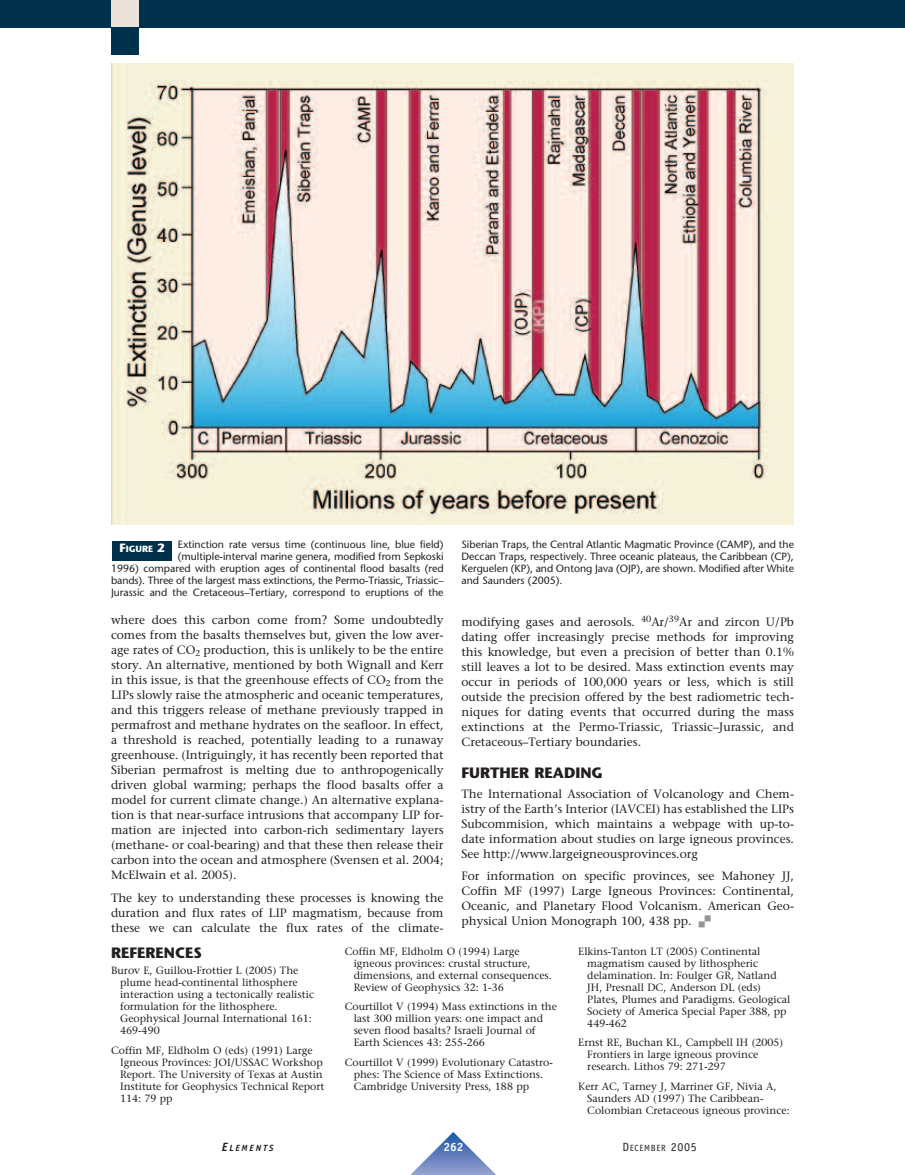
<style>
.page{position:relative;width:905px;height:1175px;background:#fff}
.page>*{position:absolute;margin:0;border:0;box-sizing:border-box;transform-origin:0 0}
.t1{font:700 15px "Stone Sans";color:#231f20}
.t2{font:12px/15px "Stone Serif";color:#231f20;text-align:justify}
.t3{font:700 12px "Officina Sans";color:#fff}
.t4{font:10.5px/12px "Stone Serif";color:#231f20}
.t5{font:10.5px/12px "Stone Sans";color:#231f20;text-align:right}
.t6{font:9px "Officina Sans";letter-spacing:.065em;color:#231f20}
.t7{font:italic 700 9px "Officina Sans";letter-spacing:.2em;color:#231f20}
.t8{font:700 9px "Stone Sans";color:#fff}
.s1{font-size:12px}
</style>
<div class="page">
<hr style="left:397px;top:1174px;width:112px;height:1px;background:#93a3d1">
<hr style="left:397px;top:1173px;width:112px;height:1px;background:#90a1d0">
<hr style="left:397px;top:1172px;width:112px;height:1px;background:#8d9ecf">
<hr style="left:397px;top:1171px;width:112px;height:1px;background:#8b9cce">
<hr style="left:397px;top:1170px;width:112px;height:1px;background:#89c">
<hr style="left:397px;top:1169px;width:112px;height:1px;background:#8597cb">
<hr style="left:397px;top:1168px;width:112px;height:1px;background:#8294c9">
<hr style="left:397px;top:1167px;width:112px;height:1px;background:#8092c8">
<hr style="left:397px;top:1166px;width:112px;height:1px;background:#7c90c7">
<hr style="left:397px;top:1165px;width:112px;height:1px;background:#7a8ec6">
<hr style="left:397px;top:1164px;width:112px;height:1px;background:#778cc5">
<hr style="left:397px;top:1163px;width:112px;height:1px;background:#748ac4">
<hr style="left:397px;top:1162px;width:112px;height:1px;background:#7289c3">
<hr style="left:397px;top:1161px;width:112px;height:1px;background:#7086c2">
<hr style="left:397px;top:1160px;width:112px;height:1px;background:#6d85c1">
<hr style="left:397px;top:1159px;width:112px;height:1px;background:#6982c0">
<hr style="left:397px;top:1158px;width:112px;height:1px;background:#6880bf">
<hr style="left:397px;top:1157px;width:112px;height:1px;background:#647fbe">
<hr style="left:397px;top:1156px;width:112px;height:1px;background:#617dbd">
<hr style="left:397px;top:1155px;width:112px;height:1px;background:#5e7bbc">
<hr style="left:397px;top:1154px;width:112px;height:1px;background:#5b79bb">
<hr style="left:397px;top:1153px;width:112px;height:1px;background:#5877b9">
<hr style="left:397px;top:1152px;width:112px;height:1px;background:#5575b8">
<hr style="left:397px;top:1151px;width:112px;height:1px;background:#5273b7">
<hr style="left:397px;top:1150px;width:112px;height:1px;background:#5072b7">
<hr style="left:397px;top:1149px;width:112px;height:1px;background:#4c70b5">
<hr style="left:397px;top:1148px;width:112px;height:1px;background:#476fb5">
<hr style="left:397px;top:1147px;width:112px;height:1px;background:#446db4">
<hr style="left:397px;top:1146px;width:112px;height:1px;background:#416cb3">
<hr style="left:397px;top:1145px;width:112px;height:1px;background:#3c6ab2">
<hr style="left:397px;top:1144px;width:112px;height:1px;background:#3369b1">
<hr style="left:397px;top:1143px;width:112px;height:1px;background:#3167b0">
<hr style="left:397px;top:1142px;width:112px;height:1px;background:#2f66b0">
<hr style="left:397px;top:1141px;width:112px;height:1px;background:#2d65af">
<hr style="left:397px;top:1140px;width:112px;height:1px;background:#2a63ae">
<hr style="left:397px;top:1139px;width:112px;height:1px;background:#2762ad">
<hr style="left:397px;top:1138px;width:112px;height:1px;background:#2460ac">
<hr style="left:397px;top:1137px;width:112px;height:1px;background:#225eab">
<hr style="left:397px;top:1136px;width:112px;height:1px;background:#1e5da9">
<hr style="left:397px;top:1135px;width:112px;height:1px;background:#1c5ba8">
<hr style="left:397px;top:1134px;width:112px;height:1px;background:#175aa8">
<hr style="left:397px;top:1133px;width:112px;height:1px;background:#1158a7">
<hr style="left:397px;top:1132px;width:112px;height:1px;background:#0856a6">
<div style="left:0;top:0;width:904px;height:27px;background:#00314c"></div>
<div style="left:111px;top:0;width:27px;height:27px;background:#ebe2dc"></div>
<div style="left:111px;top:27px;width:27px;height:27px;background:#00314c"></div>
<img style="left:111px;top:63px;width:683px;height:461px">
<div style="left:112px;top:542px;width:60px;height:19px;background:#00314c"></div>
<p class="t5" style="left:111px;top:539px;width:334px">Extinction rate versus time (continuous line, blue field) (multiple-interval marine genera, modified from Sepkoski<br>1996) compared with eruption ages of continental flood basalts (red bands). Three of the largest mass extinctions, the Permo-Triassic, Triassic– Jurassic and the Cretaceous–Tertiary, correspond to eruptions of the</p>
<p class="t5" style="left:461px;top:539px;width:334px;text-align:justify">Siberian Traps, the Central Atlantic Magmatic Province (CAMP), and the Deccan Traps, respectively. Three oceanic plateaus, the Caribbean (CP), Kerguelen (KP), and Ontong Java (OJP), are shown. Modified after White and Saunders (2005).</p>
<p class="t8" style="left:120px;top:545px;width:47px"><span class="s1">F</span>IGURE <span class="s1">2</span></p>
<p class="t2" style="left:111px;top:613px;width:334px">where does this carbon come from? Some undoubtedly comes from the basalts themselves but, given the low aver&shy;age rates of CO<sub>2</sub> production, this is unlikely to be the entire story. An alternative, mentioned by both Wignall and Kerr in this issue, is that the greenhouse effects of CO<sub>2</sub> from the LIPs slowly raise the atmospheric and oceanic temperatures, and this triggers release of methane previously trapped in permafrost and methane hydrates on the seafloor. In effect, a threshold is reached, potentially leading to a runaway greenhouse. (Intriguingly, it has recently been reported that Siberian permafrost is melting due to anthropogenically driven global warming; perhaps the flood basalts offer a model for current climate change.) An alternative explana&shy;tion is that near-surface intrusions that accompany LIP for&shy;mation are injected into carbon-rich sedimentary layers (methane- or coal-bearing) and that these then release their carbon into the ocean and atmosphere (Svensen et al. 2004; McElwain et al. 2005).</p>
<p class="t2" style="left:111px;top:891px;width:334px">The key to understanding these processes is knowing the duration and flux rates of LIP magmatism, because from these we can calculate the flux rates of the climate-</p>
<p class="t2" style="left:461px;top:615px;width:334px">modifying gases and aerosols. <sup>40</sup>Ar/<sup>39</sup>Ar and zircon U/Pb dating offer increasingly precise methods for improving this knowledge, but even a precision of better than 0.1% still leaves a lot to be desired. Mass extinction events may occur in periods of 100,000 years or less, which is still outside the precision offered by the best radiometric tech&shy;niques for dating events that occurred during the mass extinctions at the Permo-Triassic, Triassic–Jurassic, and Cretaceous–Tertiary boundaries.</p>
<p class="t1" style="left:461px;top:767px;width:143px">FURTHER READING</p>
<p class="t2" style="left:461px;top:787px;width:334px">The International Association of Volcanology and Chem&shy;istry of the Earth’s Interior (IAVCEI) has established the LIPs Subcommision, which maintains a webpage with up-to&shy;date information about studies on large igneous provinces.<br>See http://www.largeigneousprovinces.org</p>
<p class="t2" style="left:461px;top:870px;width:334px">For information on specific provinces, see Mahoney JJ, Coffin MF (1997) Large Igneous Provinces: Continental, Oceanic, and Planetary Flood Volcanism. American Geo&shy;physical Union Monograph 100, 438 pp.</p>
<p class="t1" style="left:111px;top:946px;width:92px">REFERENCES</p>
<p class="t4" style="left:120px;top:965px;width:195px;text-indent:-9px">Burov E, Guillou-Frottier L (2005) The plume head-continental lithosphere interaction using a tectonically realistic formulation for the lithosphere.<br>Geophysical Journal International 161:<br>469-490</p>
<p class="t4" style="left:120px;top:1045px;width:206px;text-indent:-9px">Coffin MF, Eldholm O (eds) (1991) Large Igneous Provinces: JOI/USSAC Workshop Report. The University of Texas at Austin Institute for Geophysics Technical Report 114: 79 pp</p>
<p class="t4" style="left:354px;top:946px;width:200px;text-indent:-9px">Coffin MF, Eldholm O (1994) Large igneous provinces: crustal structure, dimensions, and external consequences.<br>Review of Geophysics 32: 1-36</p>
<p class="t4" style="left:354px;top:1001px;width:205px;text-indent:-9px">Courtillot V (1994) Mass extinctions in the last 300 million years: one impact and seven flood basalts? Israeli Journal of Earth Sciences 43: 255-266</p>
<p class="t4" style="left:354px;top:1057px;width:201px;text-indent:-9px">Courtillot V (1999) Evolutionary Catastro&shy;phes: The Science of Mass Extinctions.<br>Cambridge University Press, 188 pp</p>
<p class="t4" style="left:587px;top:946px;width:205px;text-indent:-9px">Elkins-Tanton LT (2005) Continental magmatism caused by lithospheric delamination. In: Foulger GR, Natland JH, Presnall DC, Anderson DL (eds)<br>Plates, Plumes and Paradigms. Geological Society of America Special Paper 388, pp 449-462</p>
<p class="t4" style="left:587px;top:1037px;width:197px;text-indent:-9px">Ernst RE, Buchan KL, Campbell IH (2005)<br>Frontiers in large igneous province research. Lithos 79: 271-297</p>
<p class="t4" style="left:587px;top:1081px;width:204px;text-indent:-9px">Kerr AC, Tarney J, Marriner GF, Nivia A,<br>Saunders AD (1997) The Caribbean-<br>Colombian Cretaceous igneous province:</p>
<p class="t7" style="left:222px;top:1144px;width:53px"><span class="s1">E</span>LEMENTS</p>
<p class="t3" style="left:443px;top:1142px;width:22px">262</p>
<p class="t6" style="left:622px;top:1144px;width:76px"><span class="s1">D</span>ECEMBER <span class="s1">2005</span></p>
</div>
